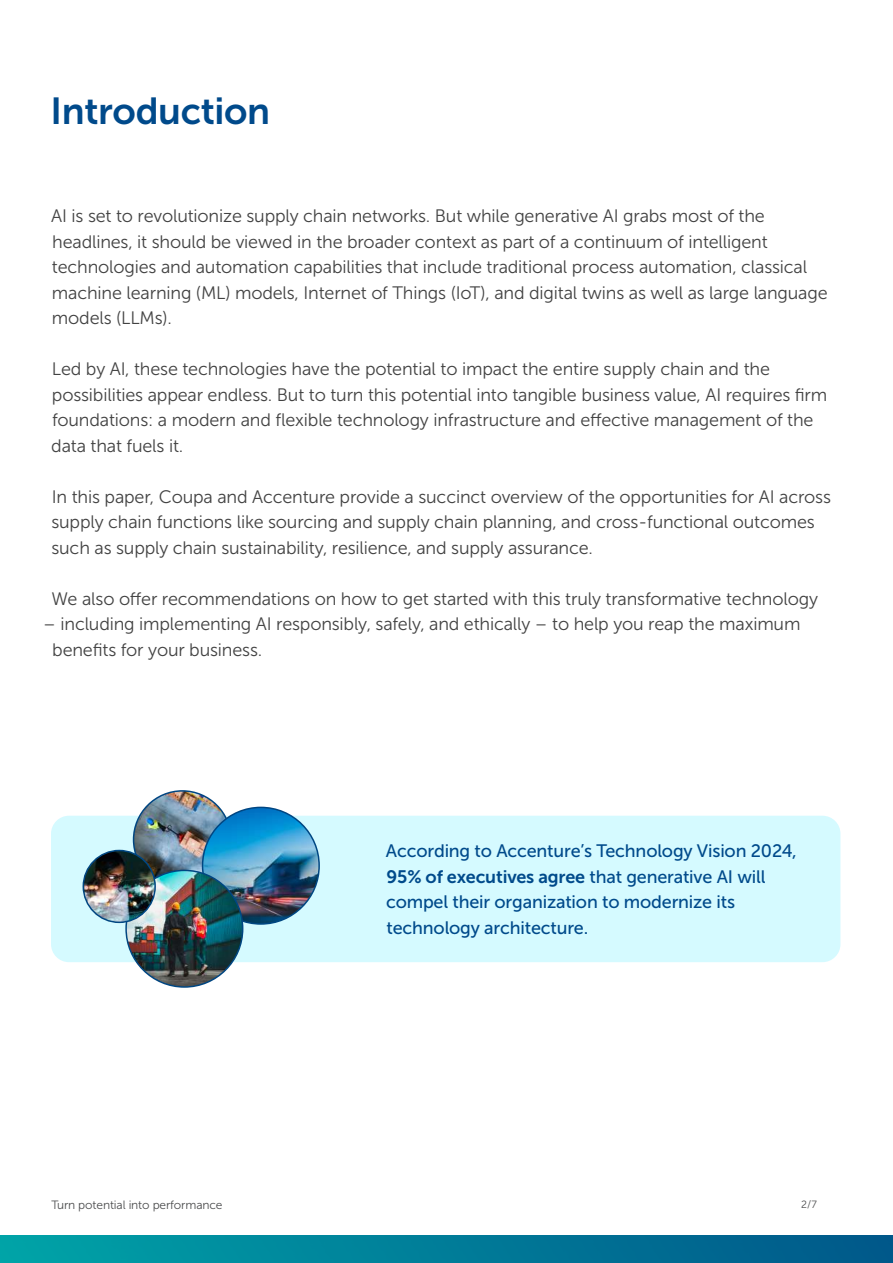
<style>
.page{position:relative;width:893px;height:1263px;background:#fff}
.page>*{position:absolute;margin:0;border:0;box-sizing:border-box;transform-origin:0 0}
.t1{font:37.5px "Museo Sans 700";letter-spacing:-.01em;color:#004a8b}
.t2{font:18px/25.5px "Museo Sans 300";letter-spacing:-.01em;color:#424242}
.t3{font:18px/25.5px "Museo Sans 500";letter-spacing:-.01em;color:#004a8b}
.t4{font:18px "Museo Sans 700";letter-spacing:-.01em;color:#004a8b}
.t5{font:12px "Museo Sans 300";letter-spacing:-.01em;color:#4c4d4e}
.t6{font:10.5px "Museo Sans 300";color:#4c4d4e}
.s1{font-family:"Museo Sans 500"}
</style>
<div class="page">
<div style="left:51px;top:816px;width:789px;height:146px;background:#d5faff;border-radius:18px"></div>
<img style="left:134px;top:791px;width:97px;height:97px;border-radius:49px">
<img style="left:203px;top:807px;width:116px;height:117px;border-radius:58px">
<div style="left:202px;top:807px;width:118px;height:118px;border:2px solid #004682;border-radius:50%"></div>
<img style="left:126px;top:870px;width:117px;height:117px;border-radius:58px">
<div style="left:125px;top:870px;width:118px;height:118px;border:2px solid #004682;border-radius:50%"></div>
<img style="left:83px;top:850px;width:72px;height:72px;border-radius:36px">
<div style="left:83px;top:850px;width:73px;height:73px;border:2px solid #004682;border-radius:50%"></div>
<img style="left:0;top:1235px;width:893px;height:28px">
<h1 class="t1" style="left:51px;top:90px;width:221px">Introduction</h1>
<p class="t2" style="left:51px;top:203px;width:778px">AI is set to revolutionize supply chain networks. But while generative AI grabs most of the headlines, it should be viewed in the broader context as part of a continuum of intelligent technologies and automation capabilities that include traditional process automation, classical machine learning (ML) models, Internet of Things (IoT), and digital twins as well as large language models (LLMs).</p>
<p class="t2" style="left:51px;top:356px;width:777px">Led by AI, these technologies have the potential to impact the entire supply chain and the possibilities appear endless. But to turn this potential into tangible business value, AI requires firm foundations: a modern and flexible technology infrastructure and effective management of the data that fuels it.</p>
<p class="t2" style="left:51px;top:484px;width:781px">In this paper, Coupa and Accenture provide a succinct overview of the opportunities for AI across supply chain functions like sourcing and supply chain planning, and cross-functional outcomes such as supply chain sustainability, resilience, and supply assurance.</p>
<p class="t2" style="left:51px;top:586px;width:768px">We also offer recommendations on how to get started with this truly transformative technology</p>
<p class="t2" style="left:52px;top:611px;width:750px;text-indent:-9px">– including implementing AI responsibly, safely, and ethically – to help you reap the maximum benefits for your business.</p>
<p class="t3" style="left:386px;top:838px;width:412px">According to Accenture’s Technology Vision 2024,</p>
<p class="t4" style="left:387px;top:867px;width:380px">95% of executives agree <span class="s1">that generative AI will</span></p>
<p class="t3" style="left:386px;top:889px;width:351px">compel their organization to modernize its technology architecture.</p>
<p class="t5" style="left:51px;top:1198px;width:173px">Turn potential into performance</p>
<p class="t6" style="left:801px;top:1199px;width:17px">2 / 7</p>
</div>
